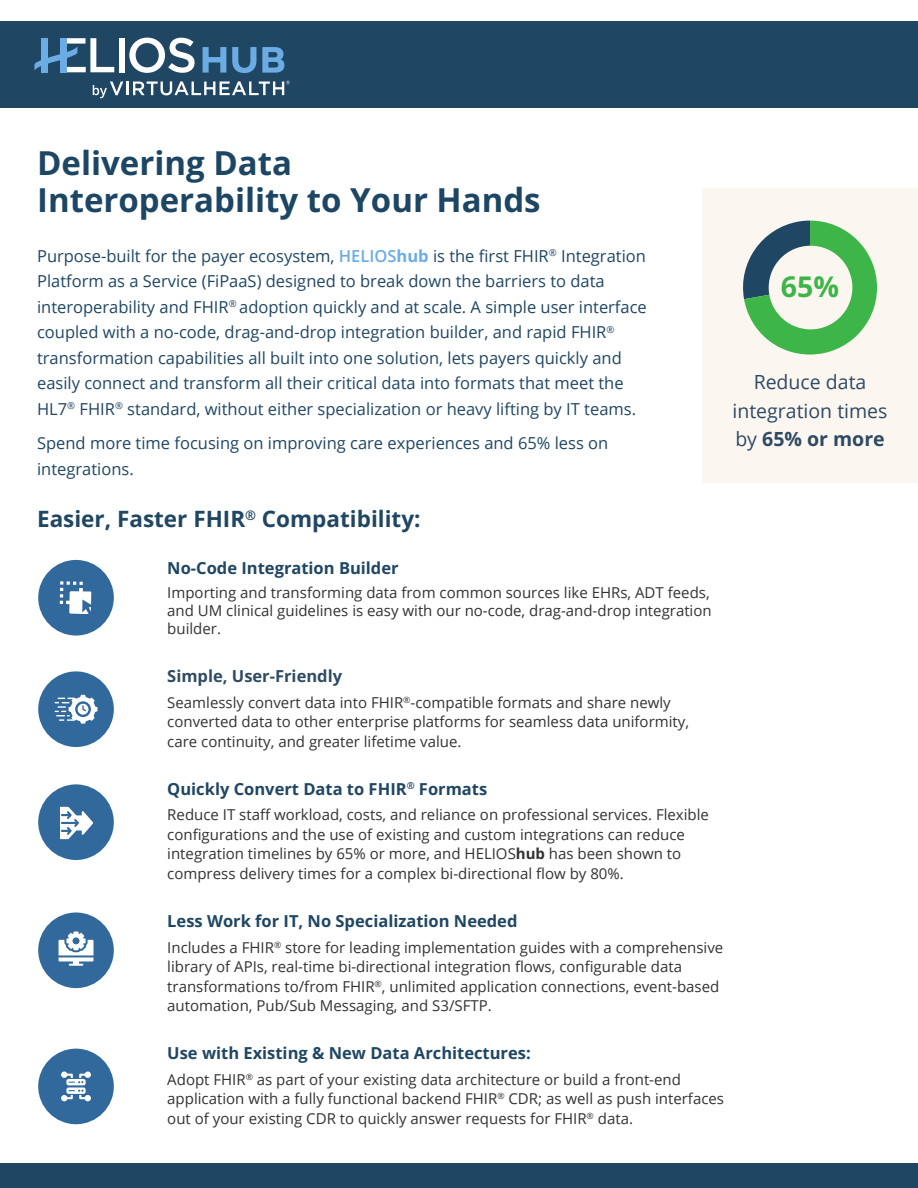
<style>
.page{position:relative;width:918px;height:1188px;background:#fff}
.page>*{position:absolute;margin:0;border:0;box-sizing:border-box;transform-origin:0 0}
.t1{font:700 33px/37.5px "Open Sans";color:#1c4663}
.t2{font:700 28.5px "Open Sans";color:#3eb549}
.t3{font:700 22.5px "Open Sans";color:#1f4663}
.t4{font:19.5px/28.5px "Open Sans";color:#2e4a63;text-align:center}
.t5{font:16.5px/25.5px "Open Sans";color:#1f4663}
.t6{font:700 16.5px "Open Sans";color:#1f4663}
.t7{font:700 16.5px "Open Sans";color:#2e4b64}
.t8{font:15px/19.5px "Open Sans";color:#323232}
.s1{font-weight:600;color:#6aace4}
.s2{font-weight:700;color:#6aace4}
.s3{font-weight:700}
</style>
<div class="page">
<div style="left:0;top:1163px;width:918px;height:25px;background:#1f4663"></div>
<div style="left:38px;top:560px;width:76px;height:76px;background:#32699c;border-radius:50%"></div>
<svg style="left:60px;top:581px;width:32px;height:33px"></svg>
<div style="left:38px;top:671px;width:76px;height:76px;background:#32699c;border-radius:50%"></div>
<svg style="left:55px;top:695px;width:42px;height:29px"></svg>
<div style="left:38px;top:784px;width:76px;height:76px;background:#32699c;border-radius:50%"></div>
<svg style="left:61px;top:807px;width:32px;height:32px"></svg>
<div style="left:38px;top:913px;width:76px;height:75px;background:#32699c;border-radius:50%"></div>
<svg style="left:59px;top:932px;width:35px;height:34px"></svg>
<div style="left:38px;top:1049px;width:76px;height:75px;background:#32699c;border-radius:50%"></div>
<svg style="left:61px;top:1072px;width:30px;height:29px"></svg>
<div style="left:0;top:22px;width:918px;height:86px;background:#1f4663"></div>
<div style="left:119px;top:38px;width:6px;height:34px;background:#fff"></div>
<svg style="left:129px;top:38px;width:66px;height:35px"></svg>
<svg style="left:34px;top:38px;width:80px;height:34px"></svg>
<svg style="left:203px;top:47px;width:23px;height:26px"></svg>
<svg style="left:232px;top:47px;width:24px;height:26px"></svg>
<svg style="left:262px;top:47px;width:22px;height:26px"></svg>
<svg style="left:93px;top:81px;width:197px;height:17px"></svg>
<div style="left:702px;top:188px;width:216px;height:295px;background:#fbf2ea"></div>
<svg style="left:743px;top:221px;width:134px;height:134px"></svg>
<h1 class="t1" style="left:37px;top:143px;width:505px">Delivering Data<br>Interoperability to Your Hands</h1>
<p class="t5" style="left:37px;top:242px;width:611px">Purpose-built for the payer ecosystem, <span class="s1">HELIOS</span><span class="s2">hub</span> is the first FHIR<sup>®</sup> Integration Platform as a Service (FiPaaS) designed to break down the barriers to data interoperability and FHIR<sup>®</sup> adoption quickly and at scale. A simple user interface coupled with a no-code, drag-and-drop integration builder, and rapid FHIR<sup>® </sup>transformation capabilities all built into one solution, lets payers quickly and easily connect and transform all their critical data into formats that meet the HL7<sup>®</sup> FHIR<sup>®</sup> standard, without either specialization or heavy lifting by IT teams.</p>
<p class="t5" style="left:37px;top:430px;width:573px">Spend more time focusing on improving care experiences and 65% less on integrations.</p>
<h3 class="t3" style="left:37px;top:504px;width:385px">Easier, Faster FHIR<sup>®</sup> Compatibility:</h3>
<h2 class="t2" style="left:781px;top:268px;width:60px">65%</h2>
<h3 class="t4" style="left:733px;top:367px;width:157px">Reduce data integration times by <span class="s3">65% or more</span></h3>
<p class="t6" style="left:167px;top:556px;width:233px">No-Code Integration Builder</p>
<p class="t8" style="left:167px;top:583px;width:546px;line-height:18px">Importing and transforming data from common sources like EHRs, ADT feeds, and UM clinical guidelines is easy with our no-code, drag-and-drop integration builder.</p>
<p class="t7" style="left:167px;top:665px;width:176px">Simple, User-Friendly</p>
<p class="t8" style="left:167px;top:692px;width:523px">Seamlessly convert data into FHIR<sup>®</sup>-compatible formats and share newly converted data to other enterprise platforms for seamless data uniformity, care continuity, and greater lifetime value.</p>
<p class="t6" style="left:167px;top:778px;width:321px">Quickly Convert Data to FHIR<sup>®</sup> Formats</p>
<p class="t8" style="left:167px;top:805px;width:543px">Reduce IT staff workload, costs, and reliance on professional services. Flexible configurations and the use of existing and custom integrations can reduce integration timelines by 65% or more, and HELIOS<span class="s3">hub</span> has been shown to compress delivery times for a complex bi-directional flow by 80%.</p>
<p class="t6" style="left:167px;top:910px;width:352px">Less Work for IT, No Specialization Needed</p>
<p class="t8" style="left:167px;top:937px;width:558px">Includes a FHIR<sup>®</sup> store for leading implementation guides with a comprehensive library of APIs, real-time bi-directional integration flows, configurable data transformations to/from FHIR<sup>®</sup>, unlimited application connections, event-based automation, Pub/Sub Messaging, and S3/SFTP.</p>
<p class="t6" style="left:167px;top:1042px;width:365px">Use with Existing &amp; New Data Architectures:</p>
<p class="t8" style="left:167px;top:1069px;width:558px">Adopt FHIR<sup>®</sup> as part of your existing data architecture or build a front-end application with a fully functional backend FHIR<sup>®</sup> CDR; as well as push interfaces out of your existing CDR to quickly answer requests for FHIR<sup>®</sup> data.</p>
</div>
